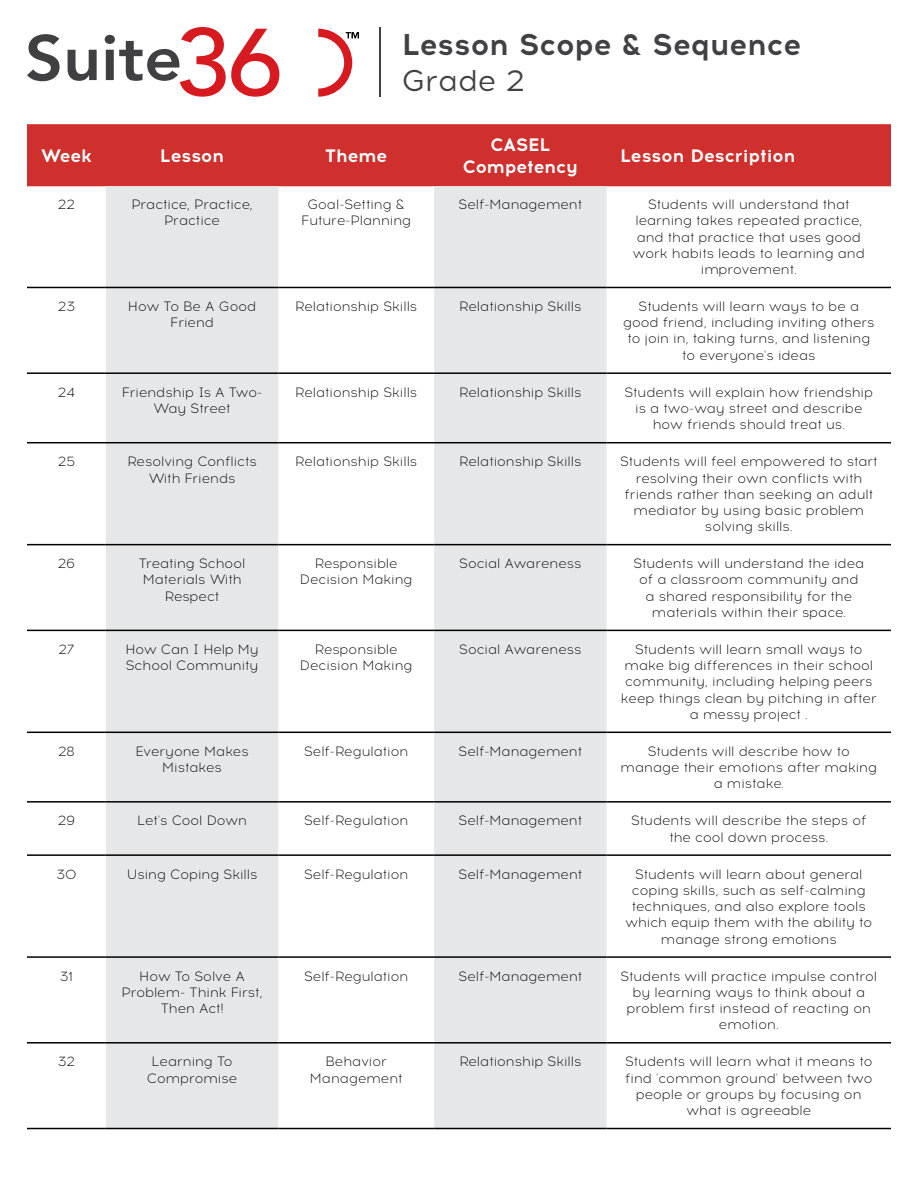
<style>
.page{position:relative;width:918px;height:1188px;background:#fff}
.page>*{position:absolute;margin:0;border:0;box-sizing:border-box;transform-origin:0 0}
.t1{font:700 30px/36px "Acrom";color:#414143}
.t2{font:700 18px/21.6px "Acrom";color:#fff;text-align:center}
.t3{font:300 13.5px/16.2px "Acrom";color:#000;text-align:center}
.s1{font-weight:400}
</style>
<div class="page">
<svg style="left:27px;top:34px;width:33px;height:47px"></svg>
<svg style="left:68px;top:50px;width:29px;height:31px"></svg>
<svg style="left:105px;top:27px;width:254px;height:70px"></svg>
<hr style="left:380px;top:27px;width:1px;height:70px;background:#414143">
<div style="left:27px;top:124px;width:864px;height:62px;background:#cf302d"></div>
<svg style="left:106px;top:186px;width:501px;height:942px;fill:#e6e7e8"></svg>
<hr style="left:27px;top:287px;width:79px;height:1px;background:#000">
<hr style="left:106px;top:287px;width:172px;height:1px;background:#000">
<hr style="left:278px;top:287px;width:156px;height:1px;background:#000">
<hr style="left:434px;top:287px;width:173px;height:1px;background:#000">
<hr style="left:607px;top:287px;width:284px;height:1px;background:#000">
<hr style="left:27px;top:372px;width:79px;height:2px;background:#000">
<hr style="left:106px;top:372px;width:172px;height:2px;background:#000">
<hr style="left:278px;top:372px;width:156px;height:2px;background:#000">
<hr style="left:434px;top:372px;width:173px;height:2px;background:#000">
<hr style="left:607px;top:372px;width:284px;height:2px;background:#000">
<hr style="left:27px;top:442px;width:79px;height:1px;background:#000">
<hr style="left:106px;top:442px;width:172px;height:1px;background:#000">
<hr style="left:278px;top:442px;width:156px;height:1px;background:#000">
<hr style="left:434px;top:442px;width:173px;height:1px;background:#000">
<hr style="left:607px;top:442px;width:284px;height:1px;background:#000">
<hr style="left:27px;top:544px;width:79px;height:1px;background:#000">
<hr style="left:106px;top:544px;width:172px;height:1px;background:#000">
<hr style="left:278px;top:544px;width:156px;height:1px;background:#000">
<hr style="left:434px;top:544px;width:173px;height:1px;background:#000">
<hr style="left:607px;top:544px;width:284px;height:1px;background:#000">
<hr style="left:27px;top:630px;width:79px;height:1px;background:#000">
<hr style="left:106px;top:630px;width:172px;height:1px;background:#000">
<hr style="left:278px;top:630px;width:156px;height:1px;background:#000">
<hr style="left:434px;top:630px;width:173px;height:1px;background:#000">
<hr style="left:607px;top:630px;width:284px;height:1px;background:#000">
<hr style="left:27px;top:732px;width:79px;height:1px;background:#000">
<hr style="left:106px;top:732px;width:172px;height:1px;background:#000">
<hr style="left:278px;top:732px;width:156px;height:1px;background:#000">
<hr style="left:434px;top:732px;width:173px;height:1px;background:#000">
<hr style="left:607px;top:732px;width:284px;height:1px;background:#000">
<hr style="left:27px;top:801px;width:79px;height:2px;background:#000">
<hr style="left:106px;top:801px;width:172px;height:2px;background:#000">
<hr style="left:278px;top:801px;width:156px;height:2px;background:#000">
<hr style="left:434px;top:801px;width:173px;height:2px;background:#000">
<hr style="left:607px;top:801px;width:284px;height:2px;background:#000">
<hr style="left:27px;top:854px;width:79px;height:2px;background:#000">
<hr style="left:106px;top:854px;width:172px;height:2px;background:#000">
<hr style="left:278px;top:854px;width:156px;height:2px;background:#000">
<hr style="left:434px;top:854px;width:173px;height:2px;background:#000">
<hr style="left:607px;top:854px;width:284px;height:2px;background:#000">
<hr style="left:27px;top:956px;width:79px;height:2px;background:#000">
<hr style="left:106px;top:956px;width:172px;height:2px;background:#000">
<hr style="left:278px;top:956px;width:156px;height:2px;background:#000">
<hr style="left:434px;top:956px;width:173px;height:2px;background:#000">
<hr style="left:607px;top:956px;width:284px;height:2px;background:#000">
<hr style="left:27px;top:1042px;width:79px;height:2px;background:#000">
<hr style="left:106px;top:1042px;width:172px;height:2px;background:#000">
<hr style="left:278px;top:1042px;width:156px;height:2px;background:#000">
<hr style="left:434px;top:1042px;width:173px;height:2px;background:#000">
<hr style="left:607px;top:1042px;width:284px;height:2px;background:#000">
<hr style="left:27px;top:1128px;width:79px;height:1px;background:#000">
<hr style="left:106px;top:1128px;width:172px;height:1px;background:#000">
<hr style="left:278px;top:1128px;width:156px;height:1px;background:#000">
<hr style="left:434px;top:1128px;width:173px;height:1px;background:#000">
<hr style="left:607px;top:1128px;width:284px;height:1px;background:#000">
<p class="t1" style="left:402px;top:27px;width:401px">Lesson Scope &amp; Sequence<br><span class="s1">Grade 2</span></p>
<p class="t2" style="left:41px;top:145px;width:53px">Week</p>
<p class="t2" style="left:160px;top:145px;width:66px">Lesson</p>
<p class="t2" style="left:325px;top:145px;width:64px">Theme</p>
<p class="t2" style="left:463px;top:134px;width:117px">CASEL<br>Competency</p>
<p class="t2" style="left:620px;top:145px;width:177px">Lesson Description</p>
<p class="t3" style="left:58px;top:197px;width:19px">22</p>
<p class="t3" style="left:131px;top:197px;width:123px">Practice, Practice,<br>Practice</p>
<p class="t3" style="left:301px;top:197px;width:112px">Goal-Setting &amp;<br>Future-Planning</p>
<p class="t3" style="left:459px;top:197px;width:125px">Self-Management</p>
<p class="t3" style="left:633px;top:197px;width:234px">Students will understand that learning takes repeated practice, and that practice that uses good work habits leads to learning and improvement.</p>
<p class="t3" style="left:58px;top:299px;width:19px">23</p>
<p class="t3" style="left:128px;top:299px;width:130px">How To Be A Good<br>Friend</p>
<p class="t3" style="left:295px;top:299px;width:124px">Relationship Skills</p>
<p class="t3" style="left:459px;top:299px;width:124px">Relationship Skills</p>
<p class="t3" style="left:623px;top:299px;width:253px">Students will learn ways to be a good friend, including inviting others to join in, taking turns, and listening to everyone's ideas</p>
<p class="t3" style="left:58px;top:385px;width:19px">24</p>
<p class="t3" style="left:122px;top:385px;width:142px">Friendship Is A Two-<br>Way Street</p>
<p class="t3" style="left:295px;top:385px;width:124px">Relationship Skills</p>
<p class="t3" style="left:459px;top:385px;width:124px">Relationship Skills</p>
<p class="t3" style="left:625px;top:385px;width:250px">Students will explain how friendship is a two-way street and describe</p>
<p class="t3" style="left:653px;top:417px;width:194px">how friends should treat us.</p>
<p class="t3" style="left:58px;top:454px;width:19px">25</p>
<p class="t3" style="left:127px;top:454px;width:131px">Resolving Conflicts<br>With Friends</p>
<p class="t3" style="left:295px;top:454px;width:124px">Relationship Skills</p>
<p class="t3" style="left:459px;top:454px;width:124px">Relationship Skills</p>
<p class="t3" style="left:620px;top:454px;width:259px">Students will feel empowered to start resolving their own conflicts with friends rather than seeking an adult mediator by using basic problem solving skills.</p>
<p class="t3" style="left:58px;top:556px;width:18px">26</p>
<p class="t3" style="left:139px;top:556px;width:108px">Treating School</p>
<p class="t3" style="left:143px;top:572px;width:100px">Materials With<br>Respect</p>
<p class="t3" style="left:459px;top:556px;width:124px">Social Awareness</p>
<p class="t3" style="left:633px;top:556px;width:232px">Students will understand the idea</p>
<p class="t3" style="left:639px;top:572px;width:221px">of a classroom community and a shared responsibility for the materials within their space.</p>
<p class="t3" style="left:315px;top:556px;width:84px">Responsible</p>
<p class="t3" style="left:300px;top:572px;width:114px">Decision Making</p>
<p class="t3" style="left:59px;top:642px;width:17px">27</p>
<p class="t3" style="left:125px;top:642px;width:135px">How Can I Help My</p>
<p class="t3" style="left:126px;top:658px;width:134px">School Community</p>
<p class="t3" style="left:315px;top:642px;width:84px">Responsible</p>
<p class="t3" style="left:300px;top:658px;width:114px">Decision Making</p>
<p class="t3" style="left:459px;top:642px;width:124px">Social Awareness</p>
<p class="t3" style="left:635px;top:642px;width:229px">Students will learn small ways to</p>
<p class="t3" style="left:621px;top:658px;width:257px">make big differences in their school community, including helping peers keep things clean by pitching in after</p>
<p class="t3" style="left:690px;top:707px;width:120px">a messy project .</p>
<p class="t3" style="left:58px;top:744px;width:18px">28</p>
<p class="t3" style="left:135px;top:744px;width:115px">Everyone Makes<br>Mistakes</p>
<p class="t3" style="left:304px;top:744px;width:106px">Self-Regulation</p>
<p class="t3" style="left:459px;top:744px;width:125px">Self-Management</p>
<p class="t3" style="left:621px;top:744px;width:258px">Students will describe how to manage their emotions after making a mistake.</p>
<p class="t3" style="left:58px;top:813px;width:18px">29</p>
<p class="t3" style="left:137px;top:813px;width:112px">Let's Cool Down</p>
<p class="t3" style="left:304px;top:813px;width:106px">Self-Regulation</p>
<p class="t3" style="left:459px;top:813px;width:125px">Self-Management</p>
<p class="t3" style="left:631px;top:813px;width:237px">Students will describe the steps of the cool down process.</p>
<p class="t3" style="left:56px;top:867px;width:22px">30</p>
<p class="t3" style="left:127px;top:867px;width:132px">Using Coping Skills</p>
<p class="t3" style="left:304px;top:867px;width:106px">Self-Regulation</p>
<p class="t3" style="left:459px;top:867px;width:125px">Self-Management</p>
<p class="t3" style="left:625px;top:867px;width:248px">Students will learn about general coping skills, such as self-calming techniques, and also explore tools which equip them with the ability to manage strong emotions</p>
<p class="t3" style="left:60px;top:969px;width:15px">31</p>
<p class="t3" style="left:122px;top:969px;width:143px">How To Solve A<br>Problem- Think First,<br>Then Act!</p>
<p class="t3" style="left:304px;top:969px;width:106px">Self-Regulation</p>
<p class="t3" style="left:459px;top:969px;width:125px">Self-Management</p>
<p class="t3" style="left:620px;top:969px;width:258px">Students will practice impulse control by learning ways to think about a problem first instead of reacting on emotion.</p>
<p class="t3" style="left:58px;top:1054px;width:19px">32</p>
<p class="t3" style="left:152px;top:1054px;width:83px">Learning To</p>
<p class="t3" style="left:147px;top:1070px;width:92px">Compromise</p>
<p class="t3" style="left:459px;top:1054px;width:124px">Relationship Skills</p>
<p class="t3" style="left:625px;top:1054px;width:249px">Students will learn what it means to</p>
<p class="t3" style="left:625px;top:1070px;width:249px">find 'common ground' between two people or groups by focusing on what is agreeable</p>
<p class="t3" style="left:326px;top:1054px;width:63px">Behavior</p>
<p class="t3" style="left:310px;top:1070px;width:94px">Management</p>
</div>
